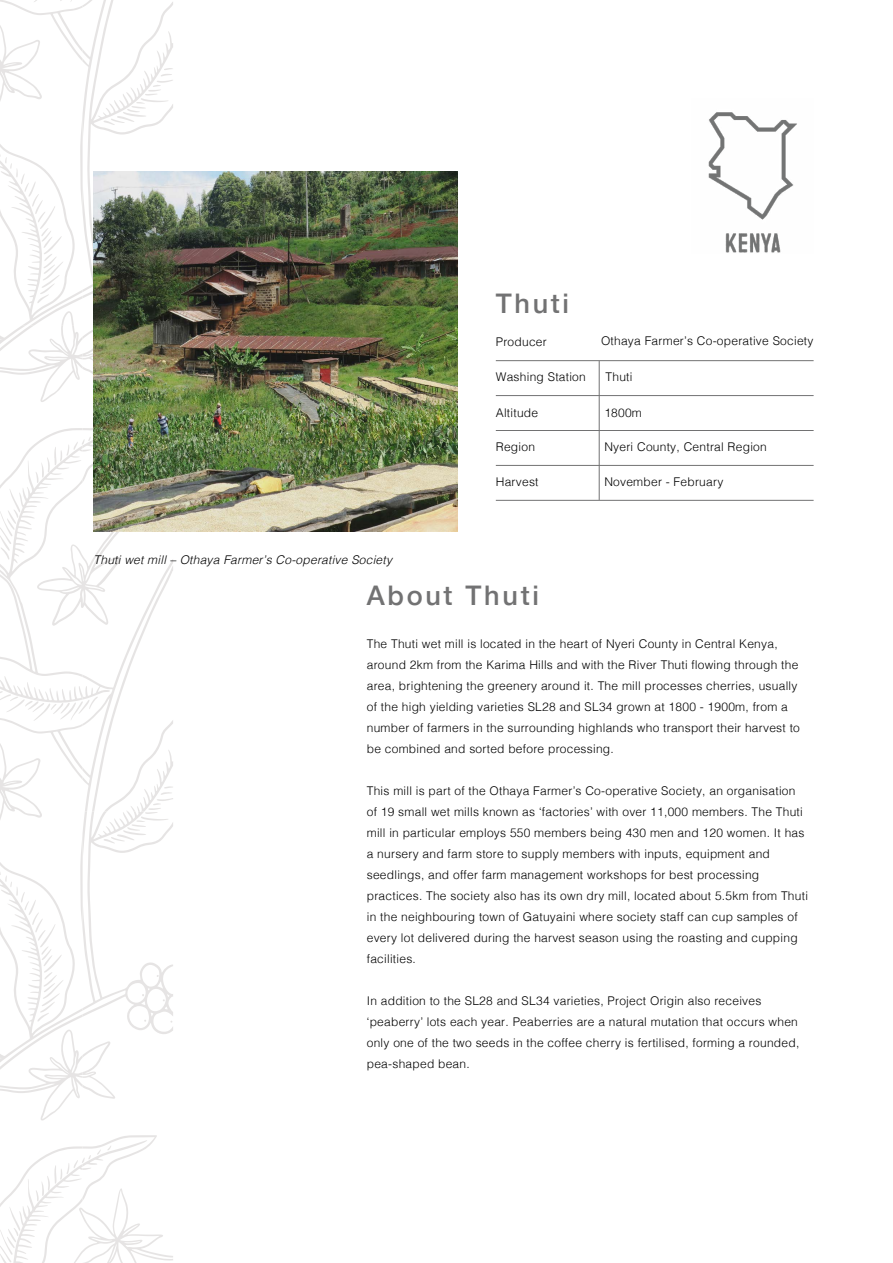
<style>
.page{position:relative;width:893px;height:1263px;background:#fff}
.page>*{position:absolute;margin:0;border:0;box-sizing:border-box;transform-origin:0 0}
.t1{font:500 27px "Helvetica Neue";letter-spacing:.1em;color:#727273}
.t2{font:300 12px/21px "Helvetica";letter-spacing:.02em;color:#000}
.t3{font:italic 300 12px "Helvetica";letter-spacing:.02em;color:#000}
</style>
<div class="page">
<hr style="left:496px;top:360px;width:318px;height:1px;background:#727273">
<hr style="left:496px;top:430px;width:318px;height:1px;background:#727273">
<hr style="left:496px;top:395px;width:318px;height:1px;background:#727273">
<hr style="left:496px;top:465px;width:318px;height:1px;background:#727273">
<hr style="left:496px;top:500px;width:318px;height:1px;background:#727273">
<svg style="left:0;top:0;width:173px;height:350px"></svg>
<svg style="left:0;top:350px;width:173px;height:913px"></svg>
<svg style="left:0;top:461px;width:61px;height:758px"></svg>
<svg style="left:0;top:740px;width:42px;height:93px"></svg>
<svg style="left:0;top:22px;width:42px;height:93px"></svg>
<svg style="left:104px;top:68px;width:69px;height:57px"></svg>
<svg style="left:104px;top:786px;width:69px;height:57px"></svg>
<svg style="left:0;top:691px;width:98px;height:30px"></svg>
<svg style="left:0;top:1206px;width:20px;height:57px"></svg>
<svg style="left:36px;top:1145px;width:137px;height:118px"></svg>
<svg style="left:0;top:489px;width:20px;height:71px"></svg>
<svg style="left:36px;top:427px;width:137px;height:199px"></svg>
<svg style="left:33px;top:0;width:17px;height:2px"></svg>
<svg style="left:60px;top:0;width:23px;height:2px"></svg>
<svg style="left:0;top:870px;width:63px;height:151px"></svg>
<svg style="left:0;top:152px;width:63px;height:151px"></svg>
<img style="left:94px;top:171px;width:364px;height:360px">
<hr style="left:599px;top:361px;width:1px;height:139px;background:#727273">
<img style="left:708px;top:112px;width:89px;height:141px">
<h1 class="t1" style="left:496px;top:281px;width:75px">Thuti</h1>
<p class="t2" style="left:496px;top:330px;width:53px">Producer</p>
<p class="t2" style="left:601px;top:330px;width:214px">Othaya Farmer’s Co-operative Society</p>
<p class="t2" style="left:496px;top:365px;width:92px">Washing Station</p>
<p class="t2" style="left:606px;top:365px;width:28px">Thuti</p>
<p class="t2" style="left:496px;top:401px;width:44px">Altitude</p>
<p class="t2" style="left:604px;top:401px;width:39px">1800m</p>
<p class="t3" style="left:94px;top:549px;width:300px">Thuti wet mill – Othaya Farmer’s Co-operative Society</p>
<p class="t2" style="left:496px;top:436px;width:41px">Region</p>
<p class="t2" style="left:604px;top:436px;width:164px">Nyeri County, Central Region</p>
<p class="t2" style="left:496px;top:470px;width:44px">Harvest</p>
<p class="t2" style="left:604px;top:470px;width:121px">November - February</p>
<h1 class="t1" style="left:367px;top:574px;width:174px">About Thuti</h1>
<p class="t2" style="left:367px;top:633px;width:435px">The Thuti wet mill is located in the heart of Nyeri County in Central Kenya, around 2km from the Karima Hills and with the River Thuti flowing through the area, brightening the greenery around it. The mill processes cherries, usually of the high yielding varieties SL28 and SL34 grown at 1800 - 1900m, from a number of farmers in the surrounding highlands who transport their harvest to be combined and sorted before processing.</p>
<p class="t2" style="left:367px;top:780px;width:443px">This mill is part of the Othaya Farmer’s Co-operative Society, an organisation of 19 small wet mills known as ‘factories’ with over 11,000 members. The Thuti mill in particular employs 550 members being 430 men and 120 women. It has a nursery and farm store to supply members with inputs, equipment and seedlings, and offer farm management workshops for best processing practices. The society also has its own dry mill, located about 5.5km from Thuti in the neighbouring town of Gatuyaini where society staff can cup samples of every lot delivered during the harvest season using the roasting and cupping facilities.</p>
<p class="t2" style="left:367px;top:990px;width:434px">In addition to the SL28 and SL34 varieties, Project Origin also receives ‘peaberry’ lots each year. Peaberries are a natural mutation that occurs when only one of the two seeds in the coffee cherry is fertilised, forming a rounded, pea-shaped bean.</p>
</div>
